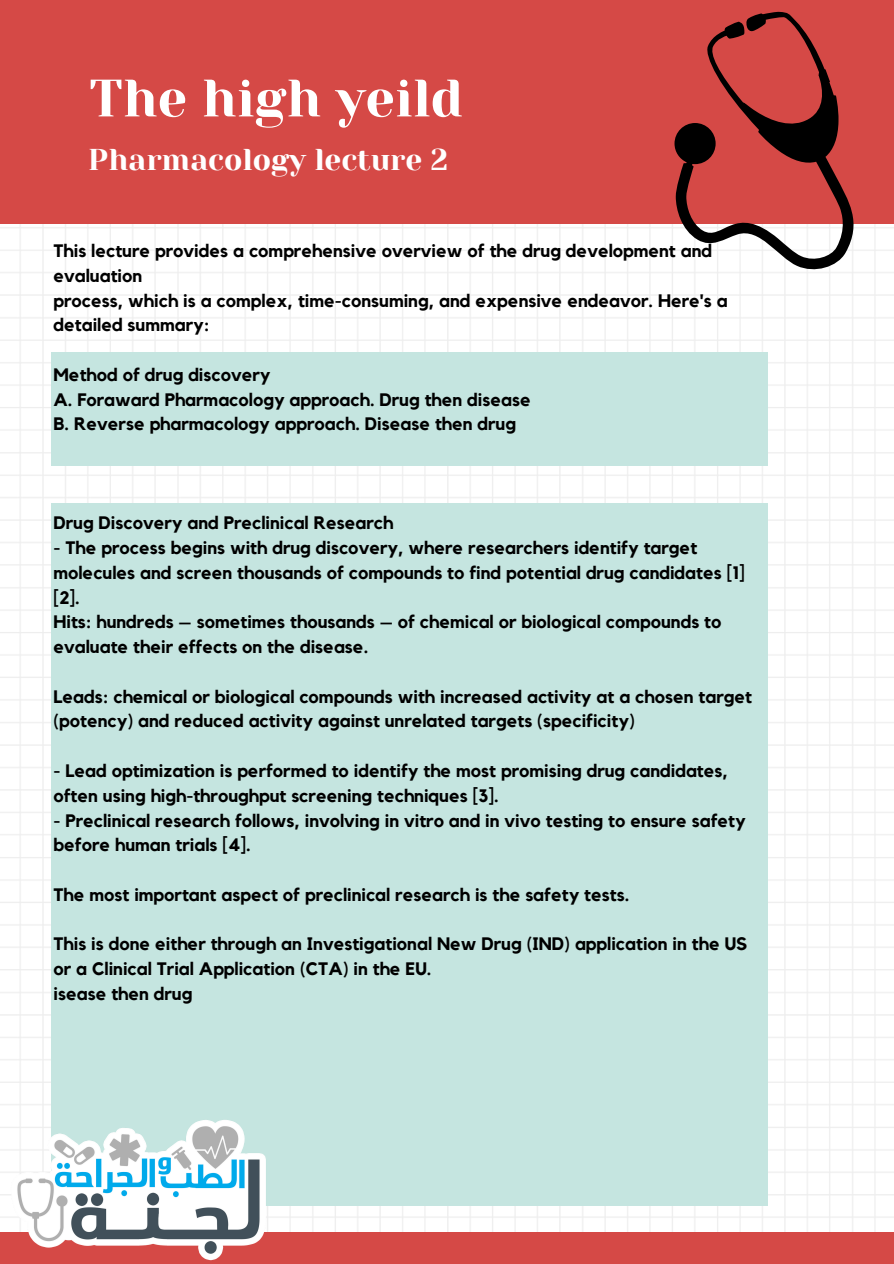
<style>
.page{position:relative;width:894px;height:1264px;background:#fff}
.page>*{position:absolute;margin:0;border:0;box-sizing:border-box;transform-origin:0 0}
.t1{font:52.5px "Yeseva One";color:#fff}
.t2{font:30px "Yeseva One";color:#fff}
.t3{font:700 18px/24.8px "Kollektif";color:#000}
</style>
<div class="page">
<img style="left:0;top:223px;width:893px;height:1009px">
<div style="left:0;top:0;width:893px;height:223px;background:#d54946"></div>
<div style="left:51px;top:352px;width:715px;height:114px;background:#c5e5e0"></div>
<div style="left:51px;top:502px;width:715px;height:703px;background:#c5e5e0"></div>
<div style="left:0;top:1232px;width:893px;height:31px;background:#d54946"></div>
<img style="left:0;top:1117px;width:277px;height:144px">
<svg style="left:674px;top:12px;width:188px;height:262px"></svg>
<h2 class="t1" style="left:89px;top:68px;width:375px">The high yeild</h2>
<p class="t2" style="left:88px;top:143px;width:361px">Pharmacology lecture 2</p>
<p class="t3" style="left:53px;top:239px;width:660px">This lecture provides a comprehensive overview of the drug development and evaluation</p>
<p class="t3" style="left:53px;top:288px;width:675px">process, which is a complex, time-consuming, and expensive endeavor. Here's a detailed summary:</p>
<p class="t3" style="left:53px;top:363px;width:218px">Method of drug discovery</p>
<p class="t3" style="left:53px;top:387px;width:478px">A. Foraward Pharmacology approach. Drug then disease</p>
<p class="t3" style="left:53px;top:412px;width:464px">B. Reverse pharmacology approach. Disease then drug</p>
<p class="t3" style="left:53px;top:511px;width:341px">Drug Discovery and Preclinical Research</p>
<p class="t3" style="left:53px;top:536px;width:692px">- The process begins with drug discovery, where researchers identify target molecules and screen thousands of compounds to find potential drug candidates [1] [2].</p>
<p class="t3" style="left:53px;top:610px;width:669px">Hits: hundreds – sometimes thousands – of chemical or biological compounds to evaluate their effects on the disease.</p>
<p class="t3" style="left:53px;top:684px;width:700px">Leads: chemical or biological compounds with increased activity at a chosen target (potency) and reduced activity against unrelated targets (specificity)</p>
<p class="t3" style="left:53px;top:759px;width:675px">- Lead optimization is performed to identify the most promising drug candidates, often using high-throughput screening techniques [3].</p>
<p class="t3" style="left:53px;top:808px;width:693px">- Preclinical research follows, involving in vitro and in vivo testing to ensure safety before human trials [4].</p>
<p class="t3" style="left:53px;top:882px;width:577px">The most important aspect of preclinical research is the safety tests.</p>
<p class="t3" style="left:53px;top:932px;width:695px">This is done either through an Investigational New Drug (IND) application in the US or a Clinical Trial Application (CTA) in the EU.</p>
<p class="t3" style="left:53px;top:981px;width:140px">isease then drug</p>
</div>
